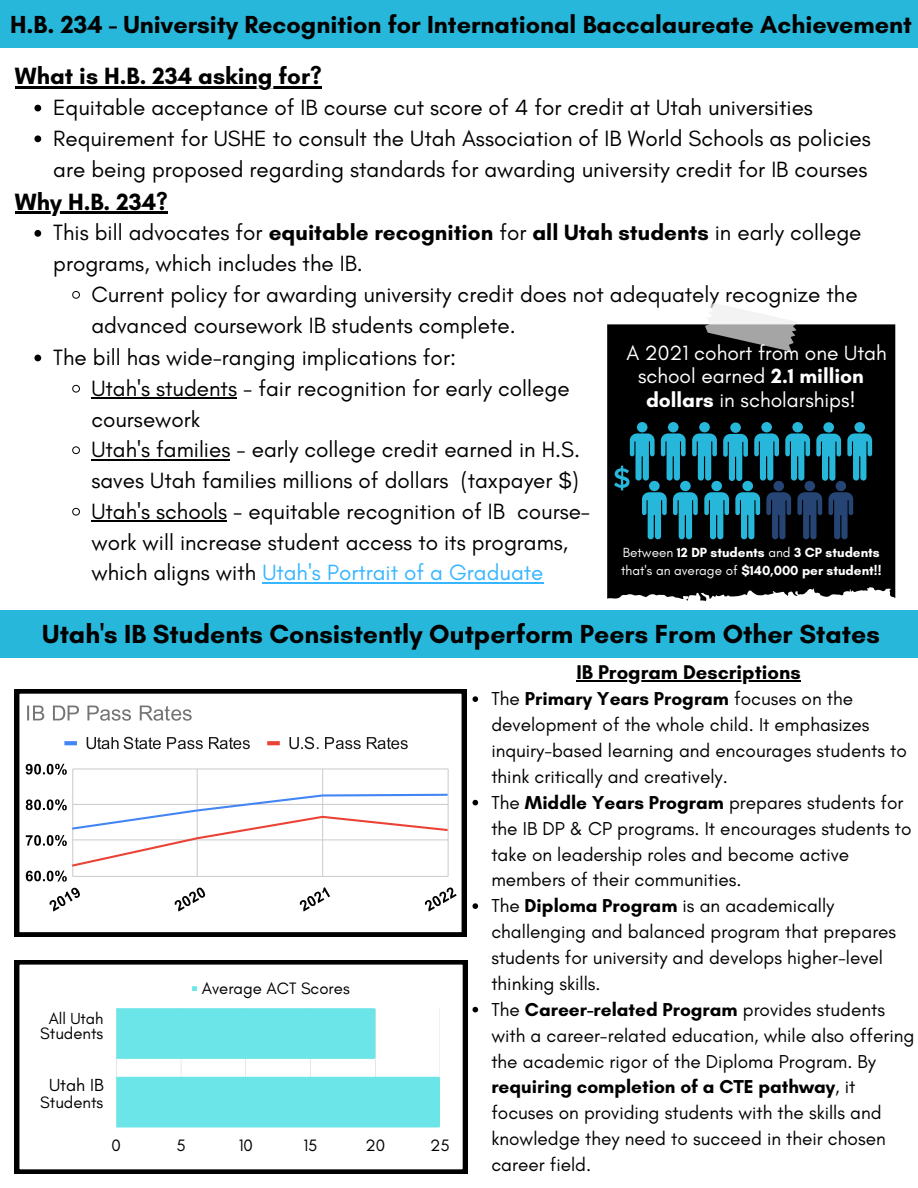
<style>
.page{position:relative;width:918px;height:1188px;background:#fff}
.page>*{position:absolute;margin:0;border:0;box-sizing:border-box;transform-origin:0 0}
.t1{font:700 26.55px "Glacial Indifference";color:#000}
.t2{font:700 25.05px "Glacial Indifference";color:#000}
.t3{font:700 24px "Glacial Indifference";color:#000}
.t4{font:22.5px/30.8px "Glacial Indifference";color:#000}
.t5{font:21px/23.7px "Glacial Indifference";color:#fff;text-align:center}
.t6{font:700 20.25px "Glacial Indifference";color:#000}
.t7{font:19.05px/25.8px "Glacial Indifference";color:#000}
.t8{font:17.85px "Glacial Indifference";color:#000}
.t9{font:16.8px "Glacial Indifference";color:#000}
.t10{font:16.35px "Glacial Indifference";color:#000}
.t11{font:700 13.5px/18px "Glacial Indifference";color:#fff}
.s1{font-weight:700}
.s2{color:#38b6ff}
.s3{font-weight:400}
</style>
<div class="page">
<div style="left:0;top:611px;width:918px;height:47px;background:#27b7db"></div>
<div style="left:0;top:0;width:918px;height:47px;background:#27b7db"></div>
<svg style="left:34px;top:105px;width:7px;height:6px"></svg>
<svg style="left:34px;top:135px;width:7px;height:7px"></svg>
<svg style="left:34px;top:230px;width:7px;height:7px"></svg>
<svg style="left:72px;top:291px;width:8px;height:8px"></svg>
<hr style="left:15px;top:86px;width:307px;height:2px;background:#000">
<hr style="left:15px;top:211px;width:153px;height:2px;background:#000">
<svg style="left:15px;top:960px;width:452px;height:214px"></svg>
<svg style="left:192px;top:986px;width:5px;height:5px"></svg>
<svg style="left:116px;top:1008px;width:324px;height:120px"></svg>
<svg style="left:472px;top:696px;width:6px;height:6px"></svg>
<svg style="left:472px;top:800px;width:6px;height:5px"></svg>
<svg style="left:472px;top:903px;width:6px;height:6px"></svg>
<svg style="left:472px;top:1007px;width:6px;height:5px"></svg>
<hr style="left:576px;top:681px;width:225px;height:1px;background:#000">
<svg style="left:15px;top:689px;width:451px;height:248px"></svg>
<svg style="left:34px;top:355px;width:7px;height:6px"></svg>
<svg style="left:72px;top:384px;width:8px;height:9px"></svg>
<hr style="left:91px;top:397px;width:146px;height:2px;background:#000">
<svg style="left:72px;top:446px;width:8px;height:8px"></svg>
<hr style="left:91px;top:459px;width:139px;height:1px;background:#000">
<svg style="left:72px;top:507px;width:8px;height:9px"></svg>
<hr style="left:91px;top:520px;width:136px;height:2px;background:#000">
<hr style="left:262px;top:582px;width:282px;height:1px;background:#38b6ff">
<div style="left:607px;top:324px;width:288px;height:277px;background:#000"></div>
<svg style="left:705px;top:303px;width:93px;height:49px"></svg>
<div style="left:699px;top:422px;width:11px;height:10px;background:#27b7db;border-radius:50%"></div>
<div style="left:730px;top:422px;width:11px;height:11px;background:#27b7db;border-radius:50%"></div>
<div style="left:761px;top:422px;width:11px;height:10px;background:#27b7db;border-radius:50%"></div>
<div style="left:637px;top:422px;width:10px;height:10px;background:#27b7db;border-radius:50%"></div>
<div style="left:668px;top:422px;width:11px;height:10px;background:#27b7db;border-radius:50%"></div>
<div style="left:792px;top:422px;width:11px;height:10px;background:#27b7db;border-radius:50%"></div>
<div style="left:823px;top:422px;width:11px;height:11px;background:#27b7db;border-radius:50%"></div>
<div style="left:854px;top:422px;width:11px;height:10px;background:#27b7db;border-radius:50%"></div>
<svg style="left:614px;top:433px;width:258px;height:106px;background:#11495a"></svg>
<p class="t2" style="left:10px;top:9px;width:903px">H.B. 234 - University Recognition for International Baccalaureate Achievement</p>
<p class="t3" style="left:15px;top:62px;width:308px">What is H.B. 234 asking for?</p>
<p class="t4" style="left:53px;top:92px;width:819px">Equitable acceptance of IB course cut score of 4 for credit at Utah universities<br>Requirement for USHE to consult the Utah Association of IB World Schools as policies are being proposed regarding standards for awarding university credit for IB courses</p>
<p class="t3" style="left:15px;top:187px;width:154px">Why H.B. 234?</p>
<p class="t4" style="left:53px;top:217px;width:810px">This bill advocates for <span class="s1">equitable recognition</span> for <span class="s1">all Utah students</span> in early college programs, which includes the IB.</p>
<p class="t4" style="left:91px;top:279px;width:768px">Current policy for awarding university credit does not adequately recognize the advanced coursework IB students complete.</p>
<p class="t4" style="left:91px;top:342px;width:500px;text-indent:-38px">The bill has wide-ranging implications for:<br>Utah's students - fair recognition for early college coursework<br>Utah's families - early college credit earned in H.S. saves Utah families millions of dollars (taxpayer $)<br>Utah's schools - equitable recognition of IB course&shy;work will increase student access to its programs, which aligns with <span class="s2">Utah's Portrait of a Graduate</span></p>
<p class="t5" style="left:626px;top:341px;width:262px">A 2021 cohort from one Utah school earned <span class="s1">2.1 million dollars</span> in scholarships!</p>
<p class="t11" style="left:621px;top:543px;width:262px"><span class="s3">Between</span> 12 DP students <span class="s3">and</span> 3 CP students <span class="s3">that's an average of</span> $140,000 per student!!</p>
<p class="t1" style="left:42px;top:618px;width:839px">Utah's IB Students Consistently Outperform Peers From Other States</p>
<p class="t10" style="left:49px;top:1008px;width:56px">All Utah</p>
<p class="t9" style="left:40px;top:1023px;width:65px">Students</p>
<p class="t9" style="left:202px;top:978px;width:150px">Average ACT Scores</p>
<p class="t8" style="left:49px;top:1074px;width:56px">Utah IB</p>
<p class="t9" style="left:40px;top:1092px;width:65px">Students</p>
<p class="t9" style="left:112px;top:1135px;width:11px">0</p>
<p class="t9" style="left:176px;top:1135px;width:11px">5</p>
<p class="t9" style="left:239px;top:1135px;width:16px">10</p>
<p class="t9" style="left:303px;top:1135px;width:16px">15</p>
<p class="t9" style="left:365px;top:1135px;width:21px">20</p>
<p class="t9" style="left:430px;top:1135px;width:21px">25</p>
<p class="t6" style="left:576px;top:660px;width:226px">IB Program Descriptions</p>
<p class="t7" style="left:491px;top:686px;width:424px">The <span class="s1">Primary Years Program</span> focuses on the development of the whole child. It emphasizes inquiry-based learning and encourages students to think critically and creatively.<br>The <span class="s1">Middle Years Program</span> prepares students for the IB DP &amp; CP programs. It encourages students to take on leadership roles and become active members of their communities.<br>The <span class="s1">Diploma Program</span> is an academically challenging and balanced program that prepares students for university and develops higher-level thinking skills.<br>The <span class="s1">Career-related Program</span> provides students with a career-related education, while also offering the academic rigor of the Diploma Program. By <span class="s1">requiring completion of a CTE pathway</span>, it focuses on providing students with the skills and knowledge they need to succeed in their chosen career field.</p>
</div>
